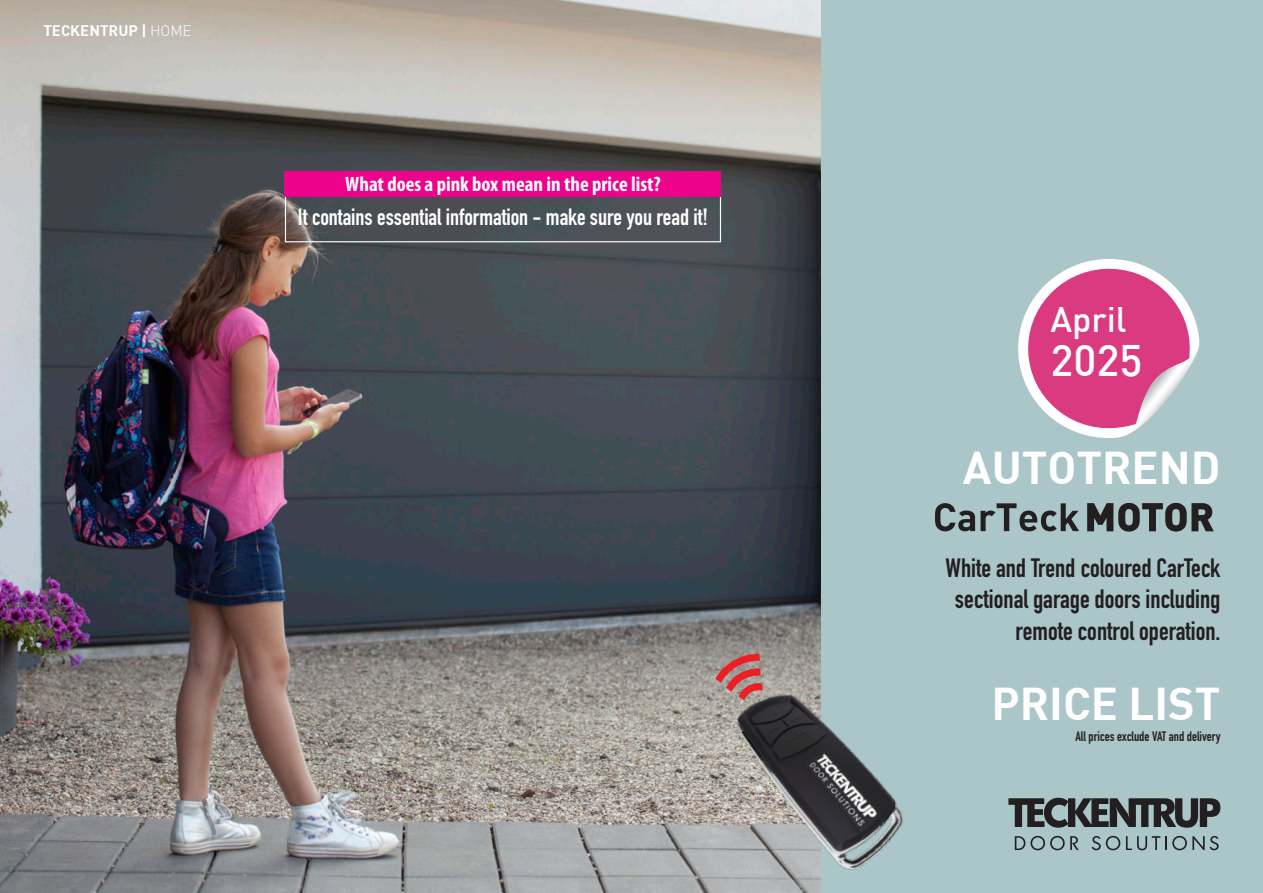
<style>
.page{position:relative;width:1263px;height:893px;background:#abc6c9}
.page>*{position:absolute;margin:0;border:0;box-sizing:border-box;transform-origin:0 0}
.t1{font:45px "DIN Bold";color:#fff}
.t2{font:500 43.2px "DIN";color:#fff}
.t3{font:500 34.8px "DIN";color:#fff}
.t4{font:700 26.25px/31.5px "DIN Condensed";color:#231f20;text-align:right}
.t5{font:700 23.25px "DIN Condensed";color:#fff}
.t6{font:700 condensed 20.85px "Myriad Pro";color:#fff}
.t7{font:15px "DIN Bold";color:#fff}
.t8{font:700 13.5px "DIN Condensed";color:#231f20}
.s1{font-family:"DIN";font-weight:300}
</style>
<div class="page">
<img style="left:0;top:0;width:821px;height:893px">
<svg style="left:1008px;top:797px;width:212px;height:31px"></svg>
<svg style="left:1015px;top:835px;width:64px;height:15px"></svg>
<svg style="left:1092px;top:835px;width:127px;height:15px"></svg>
<div style="left:285px;top:190px;width:436px;height:52px;border:1px solid #fff"></div>
<div style="left:285px;top:172px;width:436px;height:25px;background:#ed028c"></div>
<svg style="left:1018px;top:259px;width:182px;height:179px"></svg>
<svg style="left:935px;top:503px;width:144px;height:28px"></svg>
<svg style="left:1087px;top:503px;width:127px;height:29px"></svg>
<img style="left:708px;top:662px;width:195px;height:222px">
<svg style="left:715px;top:654px;width:48px;height:46px;background:#bd706e"></svg>
<p class="t7" style="left:43px;top:21px;width:150px">TECKENTRUP | <span class="s1">HOME</span></p>
<p class="t6" style="left:345px;top:171px;width:317px">What does a pink box mean in the price list?</p>
<p class="t5" style="left:298px;top:202px;width:411px">It contains essential information - make sure you read it!</p>
<h3 class="t3" style="left:1050px;top:298px;width:78px">April</h3>
<h2 class="t2" style="left:1050px;top:333px;width:94px">2025</h2>
<h1 class="t1" style="left:963px;top:438px;width:259px">AUTOTREND</h1>
<p class="t4" style="left:945px;top:552px;width:276px">White and Trend coloured CarTeck sectional garage doors including remote control operation.</p>
<h1 class="t1" style="left:991px;top:674px;width:230px">PRICE LIST</h1>
<p class="t8" style="left:1075px;top:728px;width:147px">All prices exclude VAT and delivery</p>
</div>
